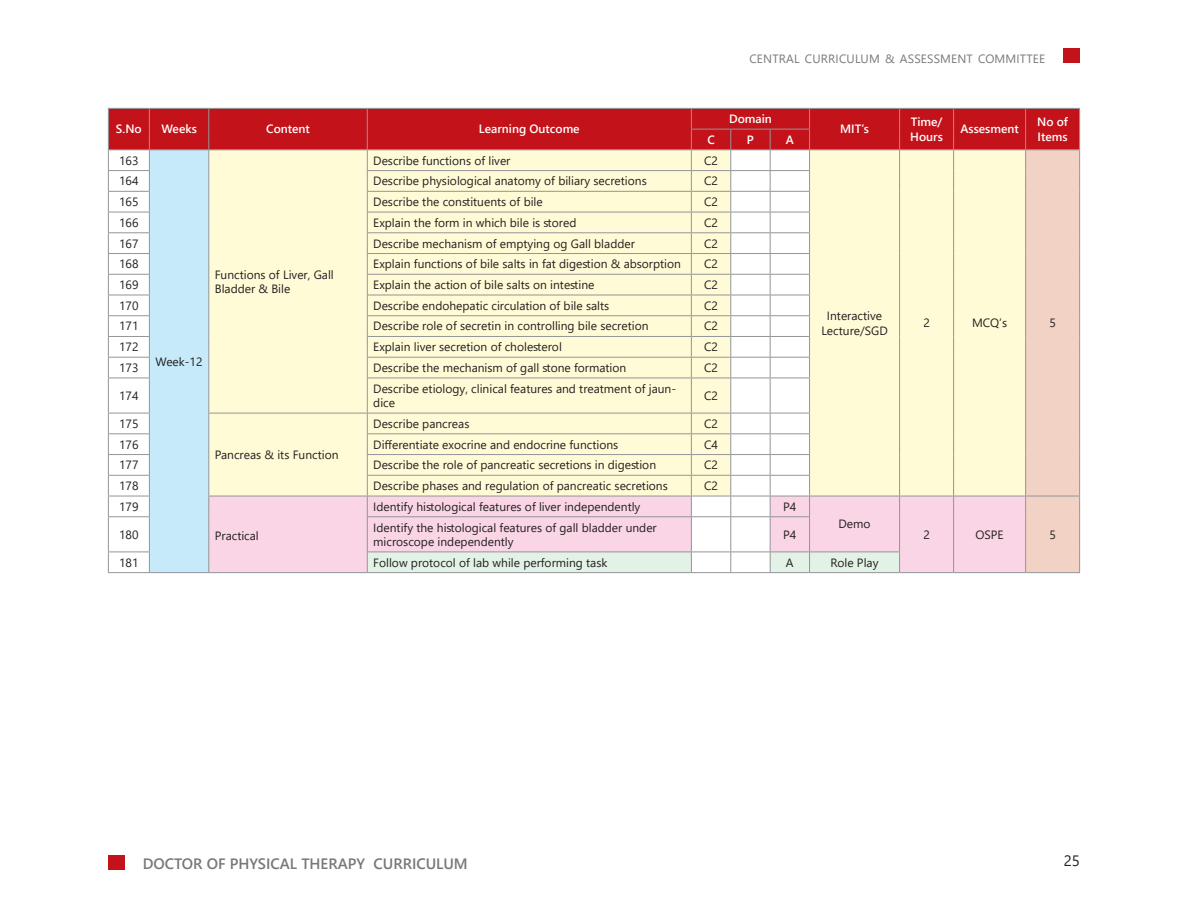
<style>
.page{position:relative;width:1188px;height:918px;background:#fff}
.page>*{position:absolute;margin:0;border:0;box-sizing:border-box;transform-origin:0 0}
.t1{font:600 15px "Segoe UI";color:#76787b}
.t2{font:15px "Segoe UI";color:#231f20}
.Table_Body_Left{font:12px/14.4px "Segoe UI";color:#231f20}
.Table_Body_Center{font:12px "Segoe UI";color:#231f20}
.Table_Heading_SemiBo{font:600 12px/14.4px "Segoe UI";color:#fff}
.t3{font:12px "Segoe UI";letter-spacing:.015em;color:#76787b}
</style>
<div class="page">
<div style="left:1064px;top:49px;width:16px;height:14px;background:#c4121a"></div>
<div style="left:108px;top:855px;width:16px;height:14px;background:#c4121a"></div>
<svg style="left:108px;top:108px;width:972px;height:465px;background:#f2ddcb"></svg>
<hr style="left:810px;top:552px;width:90px;height:1px;background:#939598">
<hr style="left:367px;top:170px;width:324px;height:1px;background:#939598">
<hr style="left:367px;top:191px;width:324px;height:1px;background:#939598">
<hr style="left:367px;top:212px;width:324px;height:1px;background:#939598">
<hr style="left:367px;top:232px;width:324px;height:1px;background:#939598">
<hr style="left:367px;top:253px;width:324px;height:1px;background:#939598">
<hr style="left:367px;top:274px;width:324px;height:1px;background:#939598">
<hr style="left:367px;top:295px;width:324px;height:1px;background:#939598">
<hr style="left:367px;top:315px;width:324px;height:1px;background:#939598">
<hr style="left:367px;top:336px;width:324px;height:1px;background:#939598">
<hr style="left:367px;top:357px;width:324px;height:1px;background:#939598">
<hr style="left:367px;top:378px;width:324px;height:1px;background:#939598">
<hr style="left:208px;top:413px;width:159px;height:1px;background:#939598">
<hr style="left:367px;top:413px;width:324px;height:1px;background:#939598">
<hr style="left:367px;top:433px;width:324px;height:1px;background:#939598">
<hr style="left:367px;top:454px;width:324px;height:1px;background:#939598">
<hr style="left:367px;top:475px;width:324px;height:1px;background:#939598">
<hr style="left:810px;top:572px;width:90px;height:1px;background:#939598">
<p class="Table_Heading_SemiBo" style="left:116px;top:121px;width:27px">S.No</p>
<p class="Table_Heading_SemiBo" style="left:161px;top:121px;width:37px">Weeks</p>
<p class="Table_Heading_SemiBo" style="left:266px;top:121px;width:45px">Content</p>
<p class="Table_Heading_SemiBo" style="left:479px;top:121px;width:102px">Learning Outcome</p>
<p class="t3" style="left:749px;top:47px;width:297px">CENTRAL CURRICULUM &amp; ASSESSMENT COMMITTEE</p>
<p class="Table_Heading_SemiBo" style="left:729px;top:111px;width:44px">Domain</p>
<p class="Table_Heading_SemiBo" style="left:1037px;top:114px;width:32px">No of</p>
<p class="Table_Heading_SemiBo" style="left:840px;top:121px;width:30px">MIT’s</p>
<p class="Table_Heading_SemiBo" style="left:910px;top:114px;width:34px">Time/<br>Hours</p>
<p class="Table_Heading_SemiBo" style="left:960px;top:121px;width:60px">Assesment</p>
<p class="Table_Heading_SemiBo" style="left:707px;top:131px;width:9px">C</p>
<p class="Table_Heading_SemiBo" style="left:747px;top:131px;width:9px">P</p>
<p class="Table_Heading_SemiBo" style="left:786px;top:131px;width:10px">A</p>
<p class="Table_Heading_SemiBo" style="left:1038px;top:128px;width:31px">Items</p>
<p class="Table_Body_Center" style="left:119px;top:149px;width:21px">163</p>
<p class="Table_Body_Left" style="left:373px;top:152px;width:139px">Describe functions of liver</p>
<p class="Table_Body_Center" style="left:704px;top:149px;width:15px">C2</p>
<p class="Table_Body_Center" style="left:119px;top:170px;width:21px">164</p>
<p class="Table_Body_Left" style="left:373px;top:173px;width:275px">Describe physiological anatomy of biliary secretions</p>
<p class="Table_Body_Center" style="left:704px;top:170px;width:15px">C2</p>
<p class="Table_Body_Center" style="left:119px;top:190px;width:21px">165</p>
<p class="Table_Body_Left" style="left:373px;top:194px;width:171px">Describe the constituents of bile</p>
<p class="Table_Body_Center" style="left:704px;top:190px;width:15px">C2</p>
<p class="Table_Body_Center" style="left:119px;top:211px;width:21px">166</p>
<p class="Table_Body_Left" style="left:373px;top:214px;width:205px">Explain the form in which bile is stored</p>
<p class="Table_Body_Center" style="left:704px;top:211px;width:15px">C2</p>
<p class="Table_Body_Center" style="left:119px;top:232px;width:21px">167</p>
<p class="Table_Body_Left" style="left:373px;top:235px;width:263px">Describe mechanism of emptying og Gall bladder</p>
<p class="Table_Body_Center" style="left:704px;top:232px;width:15px">C2</p>
<p class="Table_Body_Center" style="left:119px;top:253px;width:21px">168</p>
<p class="Table_Body_Left" style="left:373px;top:256px;width:309px">Explain functions of bile salts in fat digestion &amp; absorption</p>
<p class="Table_Body_Center" style="left:704px;top:253px;width:15px">C2</p>
<p class="Table_Body_Center" style="left:119px;top:273px;width:21px">169</p>
<p class="Table_Body_Left" style="left:373px;top:276px;width:223px">Explain the action of bile salts on intestine</p>
<p class="Table_Body_Center" style="left:704px;top:273px;width:15px">C2</p>
<p class="Table_Body_Center" style="left:119px;top:294px;width:21px">170</p>
<p class="Table_Body_Left" style="left:373px;top:297px;width:238px">Describe endohepatic circulation of bile salts</p>
<p class="Table_Body_Center" style="left:704px;top:294px;width:15px">C2</p>
<p class="Table_Body_Center" style="left:119px;top:315px;width:21px">171</p>
<p class="Table_Body_Left" style="left:373px;top:318px;width:277px">Describe role of secretin in controlling bile secretion</p>
<p class="Table_Body_Center" style="left:704px;top:315px;width:15px">C2</p>
<p class="Table_Body_Center" style="left:119px;top:336px;width:21px">172</p>
<p class="Table_Body_Left" style="left:373px;top:339px;width:190px">Explain liver secretion of cholesterol</p>
<p class="Table_Body_Center" style="left:704px;top:336px;width:15px">C2</p>
<p class="Table_Body_Center" style="left:119px;top:356px;width:21px">173</p>
<p class="Table_Body_Left" style="left:373px;top:359px;width:255px">Describe the mechanism of gall stone formation</p>
<p class="Table_Body_Center" style="left:704px;top:356px;width:15px">C2</p>
<p class="Table_Body_Center" style="left:119px;top:384px;width:21px">174</p>
<p class="Table_Body_Left" style="left:373px;top:380px;width:304px">Describe etiology, clinical features and treatment of jaun&shy;dice</p>
<p class="Table_Body_Center" style="left:704px;top:384px;width:15px">C2</p>
<p class="Table_Body_Center" style="left:119px;top:412px;width:21px">175</p>
<p class="Table_Body_Left" style="left:215px;top:446px;width:125px">Pancreas &amp; its Function</p>
<p class="Table_Body_Left" style="left:215px;top:266px;width:121px">Functions of Liver, Gall<br>Bladder &amp; Bile</p>
<p class="Table_Body_Center" style="left:827px;top:305px;width:57px">Interactive</p>
<p class="Table_Body_Center" style="left:821px;top:319px;width:68px">Lecture/SGD</p>
<p class="Table_Body_Center" style="left:923px;top:312px;width:8px">2</p>
<p class="Table_Body_Center" style="left:972px;top:312px;width:37px">MCQ’s</p>
<p class="Table_Body_Center" style="left:1049px;top:312px;width:8px">5</p>
<p class="Table_Body_Center" style="left:156px;top:350px;width:48px">Week-12</p>
<p class="Table_Body_Left" style="left:373px;top:415px;width:98px">Describe pancreas</p>
<p class="Table_Body_Center" style="left:704px;top:412px;width:15px">C2</p>
<p class="Table_Body_Center" style="left:119px;top:433px;width:21px">176</p>
<p class="Table_Body_Left" style="left:373px;top:436px;width:246px">Differentiate exocrine and endocrine functions</p>
<p class="Table_Body_Center" style="left:704px;top:433px;width:15px">C4</p>
<p class="Table_Body_Center" style="left:119px;top:454px;width:21px">177</p>
<p class="Table_Body_Left" style="left:373px;top:457px;width:284px">Describe the role of pancreatic secretions in digestion</p>
<p class="Table_Body_Center" style="left:704px;top:454px;width:15px">C2</p>
<p class="Table_Body_Center" style="left:119px;top:474px;width:21px">178</p>
<p class="Table_Body_Left" style="left:373px;top:478px;width:296px">Describe phases and regulation of pancreatic secretions</p>
<p class="Table_Body_Center" style="left:704px;top:474px;width:15px">C2</p>
<p class="Table_Body_Center" style="left:119px;top:495px;width:21px">179</p>
<p class="Table_Body_Left" style="left:215px;top:527px;width:46px">Practical</p>
<p class="Table_Body_Left" style="left:373px;top:498px;width:269px">Identify histological features of liver independently</p>
<p class="Table_Body_Center" style="left:783px;top:495px;width:15px">P4</p>
<p class="Table_Body_Center" style="left:839px;top:513px;width:34px">Demo</p>
<p class="Table_Body_Left" style="left:373px;top:519px;width:285px">Identify the histological features of gall bladder under microscope independently</p>
<p class="Table_Body_Center" style="left:783px;top:523px;width:15px">P4</p>
<p class="Table_Body_Center" style="left:119px;top:523px;width:21px">180</p>
<p class="Table_Body_Center" style="left:923px;top:523px;width:8px">2</p>
<p class="Table_Body_Center" style="left:975px;top:523px;width:30px">OSPE</p>
<p class="Table_Body_Center" style="left:1049px;top:523px;width:8px">5</p>
<p class="Table_Body_Center" style="left:119px;top:551px;width:21px">181</p>
<p class="Table_Body_Left" style="left:373px;top:554px;width:236px">Follow protocol of lab while performing task</p>
<p class="Table_Body_Center" style="left:786px;top:551px;width:9px">A</p>
<p class="Table_Body_Center" style="left:831px;top:551px;width:49px">Role Play</p>
<p class="t1" style="left:143px;top:850px;width:326px">DOCTOR OF PHYSICAL THERAPY CURRICULUM</p>
<p class="t2" style="left:1064px;top:846px;width:18px">25</p>
</div>
